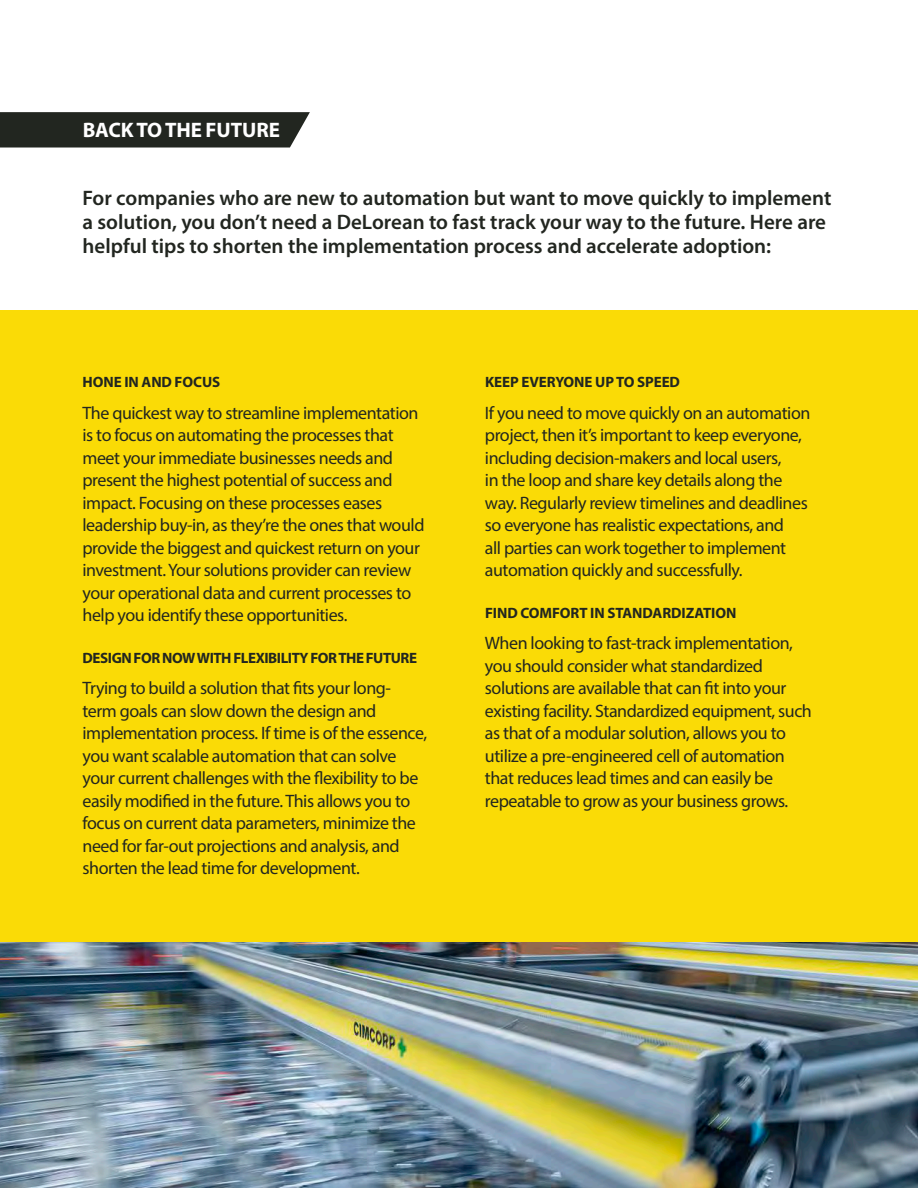
<style>
.page{position:relative;width:918px;height:1188px;background:#fff}
.page>*{position:absolute;margin:0;border:0;box-sizing:border-box;transform-origin:0 0}
.t1{font:600 21px/24px "Myriad Pro";color:#222620}
.t2{font:700 21px "Myriad Pro";letter-spacing:-.005em;color:#fff}
.t3{font:18px/22.5px "Myriad Pro";letter-spacing:-.025em;color:#222620}
.t4{font:700 15px "Myriad Pro";letter-spacing:-.005em;color:#222620}
.t5{font:700 15px "Myriad Pro";letter-spacing:-.03em;color:#222620}
</style>
<div class="page">
<img style="left:0;top:941px;width:918px;height:247px">
<svg style="left:0;top:112px;width:310px;height:36px;background:#2c302a"></svg>
<div style="left:0;top:310px;width:918px;height:631px;background:#fadb06"></div>
<p class="t2" style="left:83px;top:116px;width:199px">BACK TO THE FUTURE</p>
<p class="t1" style="left:82px;top:185px;width:750px">For companies who are new to automation but want to move quickly to implement a solution, you don’t need a DeLorean to fast track your way to the future. Here are helpful tips to shorten the implementation process and accelerate adoption:</p>
<p class="t4" style="left:83px;top:373px;width:139px">HONE IN AND FOCUS</p>
<p class="t3" style="left:82px;top:401px;width:343px">The quickest way to streamline implementation is to focus on automating the processes that meet your immediate businesses needs and present the highest potential of success and impact. Focusing on these processes eases leadership buy-in, as they’re the ones that would provide the biggest and quickest return on your investment. Your solutions provider can review your operational data and current processes to help you identify these opportunities.</p>
<p class="t5" style="left:83px;top:648px;width:336px">DESIGN FOR NOW WITH FLEXIBILITY FOR THE FUTURE</p>
<p class="t3" style="left:82px;top:677px;width:346px">Trying to build a solution that fits your long&shy;term goals can slow down the design and implementation process. If time is of the essence, you want scalable automation that can solve your current challenges with the flexibility to be easily modified in the future. This allows you to focus on current data parameters, minimize the need for far-out projections and analysis, and shorten the lead time for development.</p>
<p class="t4" style="left:485px;top:373px;width:196px">KEEP EVERYONE UP TO SPEED</p>
<p class="t3" style="left:485px;top:401px;width:327px">If you need to move quickly on an automation project, then it’s important to keep everyone, including decision-makers and local users,<br>in the loop and share key details along the way. Regularly review timelines and deadlines so everyone has realistic expectations, and<br>all parties can work together to implement automation quickly and successfully.</p>
<p class="t4" style="left:485px;top:603px;width:253px">FIND COMFORT IN STANDARDIZATION</p>
<p class="t3" style="left:485px;top:632px;width:329px">When looking to fast-track implementation, you should consider what standardized solutions are available that can fit into your existing facility. Standardized equipment, such as that of a modular solution, allows you to utilize a pre-engineered cell of automation that reduces lead times and can easily be repeatable to grow as your business grows.</p>
</div>
